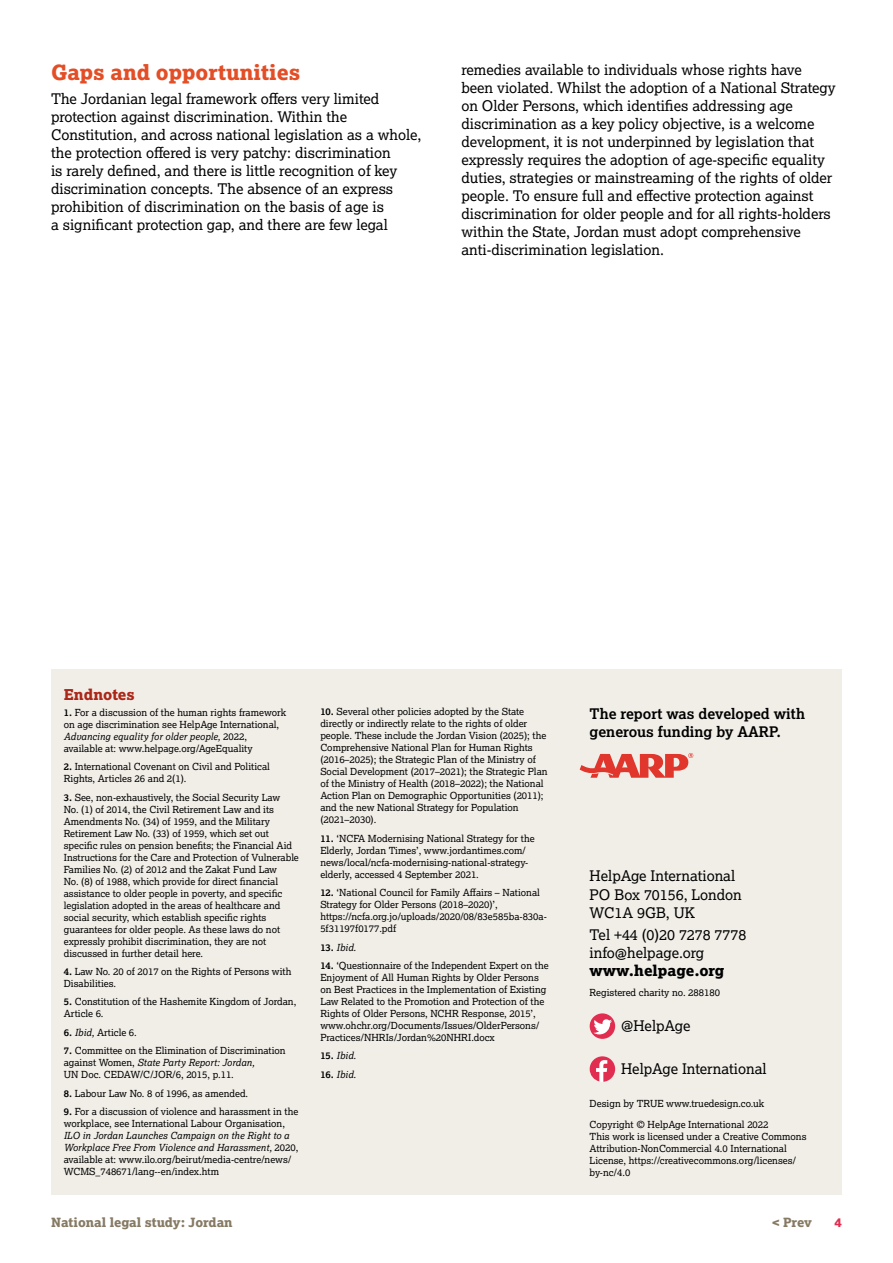
<style>
.page{position:relative;width:893px;height:1263px;background:#fff}
.page>*{position:absolute;margin:0;border:0;box-sizing:border-box;transform-origin:0 0}
.t1{font:21px "Lexia X Bold";color:#e34e26}
.t2{font:15px "Lexia X Bold";color:#000}
.t3{font:15px "Lexia X Bold";color:#ab2718}
.t4{font:14.7px/18px "Lexia";color:#000}
.t5{font:700 14.7px/18px "Lexia";color:#000}
.t6{font:12.75px "Lexia X Bold";color:#867a64}
.t7{font:12.75px "Lexia X Bold";color:#e12e50}
.t8{font:9.75px/12px "Lexia";color:#000}
.t9{font:italic 9.75px "Lexia";letter-spacing:.01em;color:#000}
.s1{font-weight:700}
.s2{font-style:italic}
.s3{font-weight:700;font-style:normal}
</style>
<div class="page">
<div style="left:51px;top:670px;width:791px;height:525px;background:#f1eee8"></div>
<svg style="left:590px;top:1056px;width:25px;height:26px"></svg>
<svg style="left:590px;top:1013px;width:25px;height:26px"></svg>
<svg style="left:580px;top:753px;width:113px;height:25px"></svg>
<h1 class="t1" style="left:51px;top:58px;width:251px">Gaps and opportunities</h1>
<p class="t4" style="left:51px;top:89px;width:372px">The Jordanian legal framework offers very limited protection against discrimination. Within the Constitution, and across national legislation as a whole, the protection offered is very patchy: discrimination<br>is rarely defined, and there is little recognition of key discrimination concepts. The absence of an express prohibition of discrimination on the basis of age is<br>a significant protection gap, and there are few legal</p>
<p class="t4" style="left:461px;top:60px;width:376px">remedies available to individuals whose rights have been violated. Whilst the adoption of a National Strategy on Older Persons, which identifies addressing age discrimination as a key policy objective, is a welcome development, it is not underpinned by legislation that expressly requires the adoption of age-specific equality duties, strategies or mainstreaming of the rights of older people. To ensure full and effective protection against discrimination for older people and for all rights-holders within the State, Jordan must adopt comprehensive anti-discrimination legislation.</p>
<h2 class="t3" style="left:64px;top:684px;width:72px">Endnotes</h2>
<p class="t8" style="left:64px;top:706px;width:224px"><span class="s1">1.</span> For a discussion of the human rights framework on age discrimination see HelpAge International, <span class="s2">Advancing equality for older people,</span> 2022, available at: www.helpage.org/AgeEquality</p>
<p class="t8" style="left:64px;top:760px;width:208px"><span class="s1">2.</span> International Covenant on Civil and Political<br>Rights, Articles 26 and 2(1).</p>
<p class="t8" style="left:64px;top:791px;width:237px"><span class="s1">3.</span> See, non-exhaustively, the Social Security Law<br>No. (1) of 2014, the Civil Retirement Law and its Amendments No. (34) of 1959, and the Military Retirement Law No. (33) of 1959, which set out specific rules on pension benefits; the Financial Aid Instructions for the Care and Protection of Vulnerable Families No. (2) of 2012 and the Zakat Fund Law<br>No. (8) of 1988, which provide for direct financial assistance to older people in poverty, and specific legislation adopted in the areas of healthcare and social security, which establish specific rights guarantees for older people. As these laws do not expressly prohibit discrimination, they are not discussed in further detail here.</p>
<p class="t8" style="left:64px;top:965px;width:229px"><span class="s1">4.</span> Law No. 20 of 2017 on the Rights of Persons with<br>Disabilities.</p>
<p class="t8" style="left:64px;top:996px;width:234px"><span class="s1">5.</span> Constitution of the Hashemite Kingdom of Jordan,<br>Article 6.</p>
<p class="t8" style="left:64px;top:1026px;width:75px"><span class="s1">6.</span> <span class="s2">Ibid,</span> Article 6.</p>
<p class="t8" style="left:64px;top:1044px;width:223px"><span class="s1">7.</span> Committee on the Elimination of Discrimination against Women, <span class="s2">State Party Report: Jordan,<br></span>UN Doc. CEDAW/C/JOR/6, 2015, p.11.</p>
<p class="t8" style="left:64px;top:1087px;width:186px"><span class="s1">8.</span> Labour Law No. 8 of 1996, as amended.</p>
<p class="t8" style="left:64px;top:1105px;width:236px"><span class="s1">9.</span> For a discussion of violence and harassment in the workplace, see International Labour Organisation,</p>
<p class="t8" style="left:64px;top:1129px;width:236px"><span class="s2">ILO in Jordan Launches Campaign on the Right to a Workplace Free From Violence and Harassment,</span> 2020, available at: www.ilo.org/beirut/media-centre/news/ WCMS_748671/lang--en/index.htm</p>
<h3 class="t6" style="left:51px;top:1214px;width:183px">National legal study: Jordan</h3>
<p class="t8" style="left:320px;top:706px;width:229px"><span class="s1">10.</span> Several other policies adopted by the State directly or indirectly relate to the rights of older people. These include the Jordan Vision (2025); the Comprehensive National Plan for Human Rights (2016–2025); the Strategic Plan of the Ministry of Social Development (2017–2021); the Strategic Plan of the Ministry of Health (2018–2022); the National Action Plan on Demographic Opportunities (2011); and the new National Strategy for Population (2021–2030).</p>
<p class="t8" style="left:320px;top:832px;width:216px"><span class="s1">11.</span> ‘NCFA Modernising National Strategy for the Elderly, Jordan Times’, www.jordantimes.com/ news/local/ncfa-modernising-national-strategy&shy;elderly, accessed 4 September 2021.</p>
<p class="t8" style="left:320px;top:886px;width:228px"><span class="s1">12.</span> ‘National Council for Family Affairs – National Strategy for Older Persons (2018–2020)’, https://ncfa.org.jo/uploads/2020/08/83e585ba-830a-5f31197f0177.pdf</p>
<p class="t9" style="left:320px;top:941px;width:37px"><span class="s3">13.</span> Ibid.</p>
<p class="t8" style="left:320px;top:959px;width:230px"><span class="s1">14.</span> ‘Questionnaire of the Independent Expert on the Enjoyment of All Human Rights by Older Persons on Best Practices in the Implementation of Existing Law Related to the Promotion and Protection of the Rights of Older Persons, NCHR Response, 2015’, www.ohchr.org/Documents/Issues/OlderPersons/ Practices/NHRIs/Jordan%20NHRI.docx</p>
<p class="t9" style="left:320px;top:1050px;width:37px"><span class="s3">15.</span> Ibid.</p>
<p class="t9" style="left:320px;top:1068px;width:37px"><span class="s3">16.</span> Ibid.</p>
<h3 class="t5" style="left:590px;top:704px;width:217px">The report was developed with generous funding by AARP.</h3>
<h3 class="t4" style="left:590px;top:867px;width:154px">HelpAge International<br>PO Box 70156, London<br>WC1A 9GB, UK</h3>
<h3 class="t4" style="left:590px;top:925px;width:158px">Tel +44 (0)20 7278 7778 info@helpage.org</h3>
<h2 class="t2" style="left:590px;top:960px;width:136px">www.helpage.org</h2>
<p class="t8" style="left:590px;top:986px;width:132px">Registered charity no. 288180</p>
<h3 class="t4" style="left:621px;top:1016px;width:71px">@HelpAge</h3>
<h3 class="t4" style="left:621px;top:1059px;width:147px">HelpAge International</h3>
<p class="t8" style="left:590px;top:1093px;width:180px;line-height:20.5px">Design by TRUE www.truedesign.co.uk<br>Copyright © HelpAge International 2022</p>
<p class="t8" style="left:590px;top:1130px;width:218px">This work is licensed under a Creative Commons Attribution-NonCommercial 4.0 International License, https://creativecommons.org/licenses/ by-nc/4.0</p>
<h3 class="t6" style="left:772px;top:1214px;width:41px">&lt; Prev</h3>
<h3 class="t7" style="left:834px;top:1214px;width:9px">4</h3>
</div>
